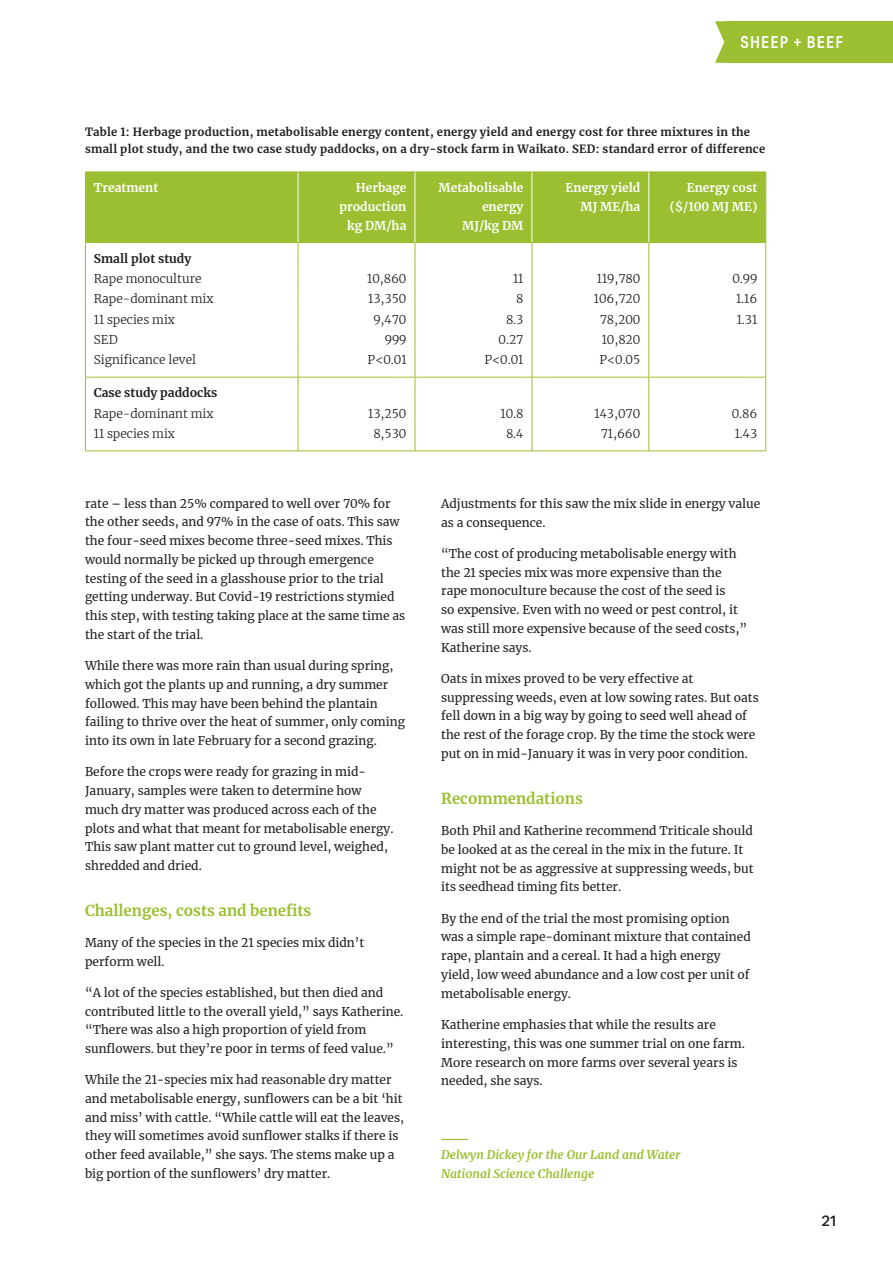
<style>
.page{position:relative;width:893px;height:1263px;background:#fff}
.page>*{position:absolute;margin:0;border:0;box-sizing:border-box;transform-origin:0 0}
.t1{font:500 16.5px "Aktiv Grotesk Cd";letter-spacing:.075em;color:#fff}
.s1{font:700 15px "Merriweather";color:#9bbf30}
.t2{font:500 15px "Aktiv Grotesk";color:#231f20}
.b1{font:12px/18.8px "Merriweather";color:#231f20}
.b1-2{font:300 12px "Merriweather";color:#231f20}
.b1-3{font:700 12px/18.8px "Merriweather";color:#fff;text-align:right}
.author{font:italic 700 12px/18.8px "Merriweather";color:#9bbf30}
.b1-4{font:700 12px "Merriweather";color:#231f20}
.t3{font:700 11.25px/17.2px "Merriweather";letter-spacing:.02em;color:#231f20}
</style>
<div class="page">
<svg style="left:715px;top:21px;width:10px;height:42px"></svg>
<div style="left:725px;top:21px;width:168px;height:42px;background:#9bbf30"></div>
<svg style="left:441px;top:1139px;width:27px;height:1px"></svg>
<div style="left:86px;top:173px;width:679px;height:69px;background:#9bbf30"></div>
<hr style="left:85px;top:172px;width:213px;height:1px;background:#9bbf30">
<hr style="left:85px;top:172px;width:1px;height:70px;background:#9bbf30">
<hr style="left:298px;top:172px;width:117px;height:1px;background:#9bbf30">
<hr style="left:415px;top:172px;width:117px;height:1px;background:#9bbf30">
<hr style="left:532px;top:172px;width:117px;height:1px;background:#9bbf30">
<hr style="left:649px;top:172px;width:117px;height:1px;background:#9bbf30">
<hr style="left:765px;top:172px;width:1px;height:70px;background:#9bbf30">
<hr style="left:85px;top:242px;width:213px;height:1px;background:#9bbf30">
<hr style="left:298px;top:242px;width:117px;height:1px;background:#9bbf30">
<hr style="left:415px;top:242px;width:117px;height:1px;background:#9bbf30">
<hr style="left:532px;top:242px;width:117px;height:1px;background:#9bbf30">
<hr style="left:649px;top:242px;width:117px;height:1px;background:#9bbf30">
<svg style="left:85px;top:243px;width:1px;height:101px"></svg>
<svg style="left:298px;top:243px;width:1px;height:101px"></svg>
<svg style="left:415px;top:243px;width:1px;height:101px"></svg>
<svg style="left:531px;top:243px;width:1px;height:101px"></svg>
<svg style="left:648px;top:243px;width:1px;height:101px"></svg>
<svg style="left:765px;top:243px;width:1px;height:101px"></svg>
<hr style="left:85px;top:344px;width:1px;height:33px;background:#9bbf30">
<hr style="left:298px;top:344px;width:1px;height:33px;background:#9bbf30">
<hr style="left:415px;top:344px;width:1px;height:33px;background:#9bbf30">
<hr style="left:531px;top:344px;width:1px;height:33px;background:#9bbf30">
<hr style="left:648px;top:344px;width:1px;height:33px;background:#9bbf30">
<hr style="left:765px;top:344px;width:1px;height:33px;background:#9bbf30">
<hr style="left:85px;top:377px;width:213px;height:1px;background:#9bbf30">
<hr style="left:298px;top:377px;width:117px;height:1px;background:#9bbf30">
<hr style="left:415px;top:377px;width:117px;height:1px;background:#9bbf30">
<hr style="left:532px;top:377px;width:117px;height:1px;background:#9bbf30">
<hr style="left:649px;top:377px;width:117px;height:1px;background:#9bbf30">
<svg style="left:85px;top:377px;width:1px;height:41px"></svg>
<svg style="left:298px;top:377px;width:1px;height:41px"></svg>
<svg style="left:415px;top:377px;width:1px;height:41px"></svg>
<svg style="left:531px;top:377px;width:1px;height:41px"></svg>
<svg style="left:648px;top:377px;width:1px;height:41px"></svg>
<svg style="left:765px;top:377px;width:1px;height:41px"></svg>
<hr style="left:85px;top:418px;width:1px;height:32px;background:#9bbf30">
<hr style="left:298px;top:418px;width:1px;height:32px;background:#9bbf30">
<hr style="left:415px;top:418px;width:1px;height:32px;background:#9bbf30">
<hr style="left:531px;top:418px;width:1px;height:32px;background:#9bbf30">
<hr style="left:648px;top:418px;width:1px;height:32px;background:#9bbf30">
<hr style="left:765px;top:418px;width:1px;height:32px;background:#9bbf30">
<hr style="left:85px;top:450px;width:213px;height:1px;background:#9bbf30">
<hr style="left:298px;top:450px;width:117px;height:1px;background:#9bbf30">
<hr style="left:415px;top:450px;width:117px;height:1px;background:#9bbf30">
<hr style="left:532px;top:450px;width:117px;height:1px;background:#9bbf30">
<hr style="left:649px;top:450px;width:117px;height:1px;background:#9bbf30">
<hr style="left:298px;top:172px;width:1px;height:70px;background:#fff">
<hr style="left:415px;top:172px;width:1px;height:70px;background:#fff">
<hr style="left:531px;top:172px;width:1px;height:70px;background:#fff">
<hr style="left:648px;top:172px;width:1px;height:70px;background:#fff">
<p class="t1" style="left:740px;top:32px;width:104px">SHEEP + BEEF</p>
<p class="t3" style="left:85px;top:123px;width:682px">Table 1: Herbage production, metabolisable energy content, energy yield and energy cost for three mixtures in the small plot study, and the two case study paddocks, on a dry-stock farm in Waikato. SED: standard error of difference</p>
<p class="b1-3" style="left:94px;top:178px;width:66px">Treatment</p>
<p class="b1-3" style="left:339px;top:178px;width:69px">Herbage production</p>
<p class="b1-3" style="left:347px;top:216px;width:61px">kg DM/ha</p>
<p class="b1-3" style="left:566px;top:178px;width:76px">Energy yield</p>
<p class="b1-3" style="left:580px;top:197px;width:61px">MJ ME/ha</p>
<p class="b1-3" style="left:439px;top:178px;width:86px">Metabolisable energy</p>
<p class="b1-3" style="left:462px;top:216px;width:63px">MJ/kg DM</p>
<p class="b1-3" style="left:670px;top:178px;width:89px">Energy cost ($/100 MJ ME)</p>
<p class="b1-4" style="left:94px;top:250px;width:99px">Small plot study</p>
<p class="b1-2" style="left:94px;top:270px;width:109px">Rape monoculture</p>
<p class="b1-2" style="left:367px;top:270px;width:41px">10,860</p>
<p class="b1-2" style="left:513px;top:270px;width:12px">11</p>
<p class="b1-2" style="left:597px;top:270px;width:45px">119,780</p>
<p class="b1-2" style="left:732px;top:270px;width:26px">0.99</p>
<p class="b1-2" style="left:94px;top:291px;width:121px">Rape-dominant mix</p>
<p class="b1-2" style="left:368px;top:291px;width:40px">13,350</p>
<p class="b1-2" style="left:516px;top:291px;width:9px">8</p>
<p class="b1-2" style="left:594px;top:291px;width:48px">106,720</p>
<p class="b1-2" style="left:736px;top:291px;width:23px">1.16</p>
<p class="b1-2" style="left:94px;top:311px;width:83px">11 species mix</p>
<p class="b1-2" style="left:373px;top:311px;width:35px">9,470</p>
<p class="b1-2" style="left:506px;top:311px;width:19px">8.3</p>
<p class="b1-2" style="left:600px;top:311px;width:42px">78,200</p>
<p class="b1-2" style="left:737px;top:311px;width:22px">1.31</p>
<p class="b1-2" style="left:94px;top:331px;width:25px">SED</p>
<p class="b1-2" style="left:385px;top:331px;width:23px">999</p>
<p class="b1-2" style="left:499px;top:331px;width:26px">0.27</p>
<p class="b1-2" style="left:602px;top:331px;width:40px">10,820</p>
<p class="b1-2" style="left:94px;top:352px;width:104px">Significance level</p>
<p class="b1-2" style="left:368px;top:352px;width:40px">P&lt;0.01</p>
<p class="b1-2" style="left:485px;top:352px;width:40px">P&lt;0.01</p>
<p class="b1-2" style="left:599px;top:352px;width:42px">P&lt;0.05</p>
<p class="b1-4" style="left:94px;top:385px;width:125px">Case study paddocks</p>
<p class="b1-2" style="left:94px;top:405px;width:121px">Rape-dominant mix</p>
<p class="b1-2" style="left:368px;top:405px;width:40px">13,250</p>
<p class="b1-2" style="left:501px;top:405px;width:24px">10.8</p>
<p class="b1-2" style="left:595px;top:405px;width:47px">143,070</p>
<p class="b1-2" style="left:732px;top:405px;width:27px">0.86</p>
<p class="b1-2" style="left:94px;top:425px;width:83px">11 species mix</p>
<p class="b1-2" style="left:373px;top:425px;width:35px">8,530</p>
<p class="b1-2" style="left:506px;top:425px;width:19px">8.4</p>
<p class="b1-2" style="left:601px;top:425px;width:41px">71,660</p>
<p class="b1-2" style="left:735px;top:425px;width:24px">1.43</p>
<p class="b1" style="left:85px;top:494px;width:322px">rate – less than 25% compared to well over 70% for the other seeds, and 97% in the case of oats. This saw the four-seed mixes become three-seed mixes. This would normally be picked up through emergence testing of the seed in a glasshouse prior to the trial getting underway. But Covid-19 restrictions stymied this step, with testing taking place at the same time as the start of the trial.</p>
<p class="b1" style="left:85px;top:656px;width:322px">While there was more rain than usual during spring, which got the plants up and running, a dry summer followed. This may have been behind the plantain failing to thrive over the heat of summer, only coming into its own in late February for a second grazing.</p>
<p class="b1" style="left:85px;top:762px;width:310px">Before the crops were ready for grazing in mid-January, samples were taken to determine how much dry matter was produced across each of the plots and what that meant for metabolisable energy.<br>This saw plant matter cut to ground level, weighed, shredded and dried.</p>
<p class="s1" style="left:85px;top:900px;width:228px">Challenges, costs and benefits</p>
<p class="b1" style="left:85px;top:933px;width:281px">Many of the species in the 21 species mix didn’t perform well.</p>
<p class="b1" style="left:85px;top:983px;width:320px">“A lot of the species established, but then died and contributed little to the overall yield,” says Katherine. “There was also a high proportion of yield from sunflowers. but they’re poor in terms of feed value.”</p>
<p class="b1" style="left:85px;top:1070px;width:321px">While the 21-species mix had reasonable dry matter and metabolisable energy, sunflowers can be a bit ‘hit and miss’ with cattle. “While cattle will eat the leaves, they will sometimes avoid sunflower stalks if there is other feed available,” she says. The stems make up a big portion of the sunflowers’ dry matter.</p>
<p class="b1" style="left:441px;top:494px;width:321px">Adjustments for this saw the mix slide in energy value as a consequence.</p>
<p class="b1" style="left:441px;top:544px;width:307px">“The cost of producing metabolisable energy with the 21 species mix was more expensive than the rape monoculture because the cost of the seed is<br>so expensive. Even with no weed or pest control, it was still more expensive because of the seed costs,” Katherine says.</p>
<p class="b1" style="left:441px;top:669px;width:319px">Oats in mixes proved to be very effective at suppressing weeds, even at low sowing rates. But oats fell down in a big way by going to seed well ahead of the rest of the forage crop. By the time the stock were put on in mid-January it was in very poor condition.</p>
<p class="s1" style="left:441px;top:788px;width:143px">Recommendations</p>
<p class="b1" style="left:441px;top:821px;width:314px">Both Phil and Katherine recommend Triticale should be looked at as the cereal in the mix in the future. It might not be as aggressive at suppressing weeds, but its seedhead timing fits better.</p>
<p class="b1" style="left:441px;top:908px;width:311px">By the end of the trial the most promising option was a simple rape-dominant mixture that contained rape, plantain and a cereal. It had a high energy yield, low weed abundance and a low cost per unit of metabolisable energy.</p>
<p class="b1" style="left:441px;top:1015px;width:305px">Katherine emphasies that while the results are interesting, this was one summer trial on one farm.<br>More research on more farms over several years is needed, she says.</p>
<p class="author" style="left:441px;top:1145px;width:241px">Delwyn Dickey for the Our Land and Water<br>National Science Challenge</p>
<p class="t2" style="left:821px;top:1212px;width:17px">21</p>
</div>
